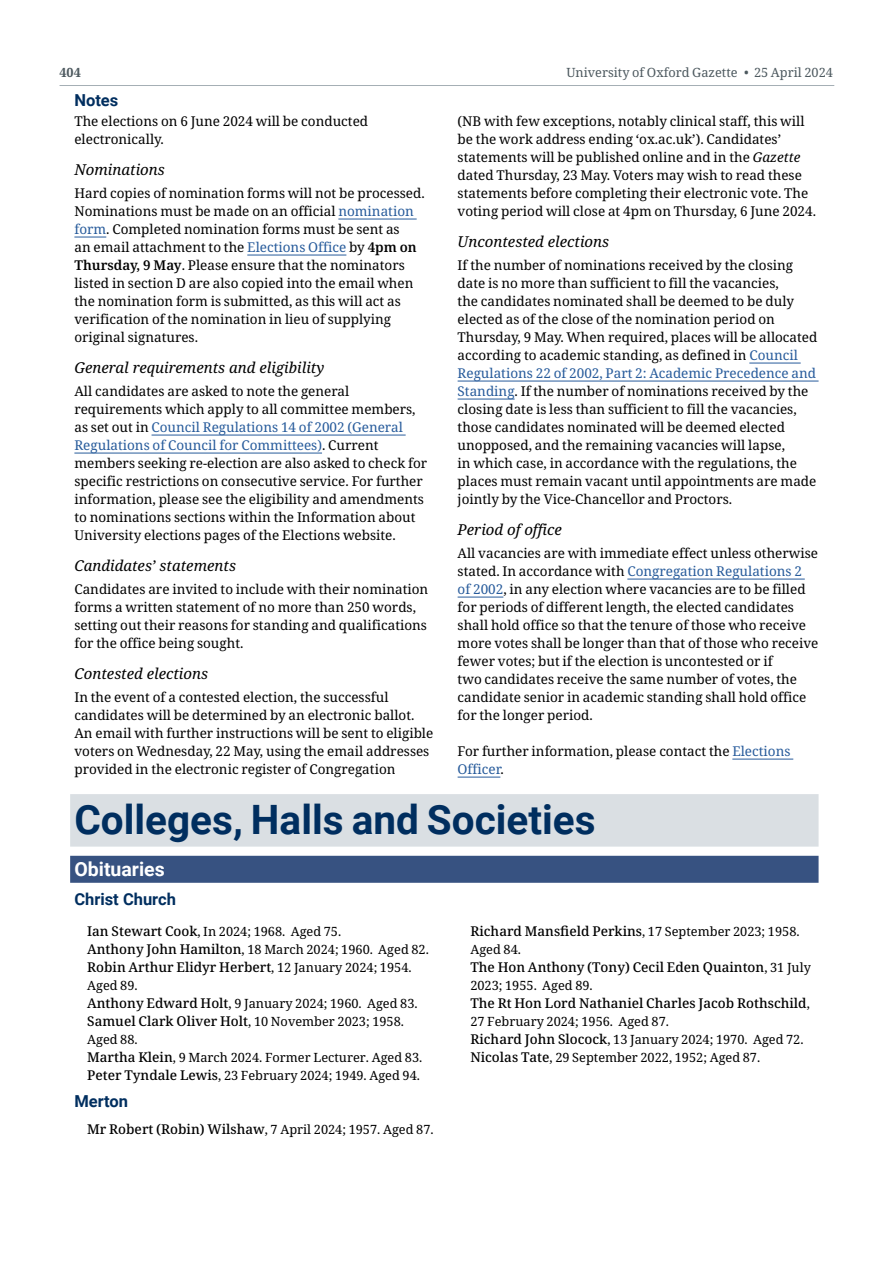
<style>
.page{position:relative;width:893px;height:1263px;background:#fff}
.page>*{position:absolute;margin:0;border:0;box-sizing:border-box;transform-origin:0 0}
.H1_Big_Head{font:700 40.5px "Roboto";color:#002e5f}
.H2_Subject_head{font:700 19.5px "Roboto";color:#fff}
.H3_Bold_Head{font:700 16.5px "Roboto";color:#002e5f}
.H3_Bold_Head_non-ToC{font:700 16.5px "Roboto";color:#002e5f}
.H5_head_italic_Text{font:italic 15px "Noto Serif";color:#000}
.G_Body_text{font:13.5px/18px "Noto Serif";color:#000}
.Obits_without_nee{font:500 13.5px "Noto Serif";color:#000}
.Obits_without_nee-2{font:12.75px "Noto Serif";color:#000}
.t1{font:12.75px "Noto Serif";color:#4d595f}
.t2{font:700 12.75px "Noto Serif";color:#4d595f}
.s1{color:#275b9b}
.s2{font-weight:600}
.s3{font-style:italic}
.s4{font-weight:500;font-size:13.5px}
.s5{font-weight:400;font-size:12.75px}
</style>
<div class="page">
<hr style="left:60px;top:85px;width:774px;height:1px;background:#a5afb5">
<hr style="left:338px;top:219px;width:79px;height:1px;background:#275b9b">
<hr style="left:74px;top:237px;width:32px;height:1px;background:#275b9b">
<hr style="left:247px;top:255px;width:99px;height:1px;background:#275b9b">
<hr style="left:152px;top:435px;width:254px;height:1px;background:#275b9b">
<hr style="left:74px;top:453px;width:248px;height:1px;background:#275b9b">
<hr style="left:749px;top:363px;width:52px;height:1px;background:#275b9b">
<hr style="left:458px;top:381px;width:361px;height:1px;background:#275b9b">
<hr style="left:458px;top:399px;width:57px;height:1px;background:#275b9b">
<hr style="left:627px;top:579px;width:178px;height:1px;background:#275b9b">
<hr style="left:458px;top:597px;width:45px;height:1px;background:#275b9b">
<hr style="left:732px;top:759px;width:61px;height:1px;background:#275b9b">
<hr style="left:458px;top:777px;width:42px;height:1px;background:#275b9b">
<div style="left:70px;top:794px;width:749px;height:53px;background:#dadfe3"></div>
<div style="left:70px;top:856px;width:749px;height:27px;background:#375281"></div>
<p class="t2" style="left:60px;top:64px;width:23px">404</p>
<p class="t1" style="left:566px;top:64px;width:268px">University of Oxford Gazette • 25 April 2024</p>
<h3 class="H3_Bold_Head_non-ToC" style="left:74px;top:88px;width:45px">Notes</h3>
<p class="G_Body_text" style="left:74px;top:113px;width:295px">The elections on 6 June 2024 will be conducted electronically.</p>
<h4 class="H5_head_italic_Text" style="left:74px;top:159px;width:92px">Nominations</h4>
<p class="G_Body_text" style="left:74px;top:185px;width:352px">Hard copies of nomination forms will not be processed.<br>Nominations must be made on an official <span class="s1">nomination form</span>. Completed nomination forms must be sent as<br>an email attachment to the <span class="s1">Elections Office</span> by <span class="s2">4pm on Thursday, 9 May</span>. Please ensure that the nominators listed in section D are also copied into the email when the nomination form is submitted, as this will act as verification of the nomination in lieu of supplying original signatures.</p>
<h4 class="H5_head_italic_Text" style="left:74px;top:357px;width:251px">General requirements and eligibility</h4>
<p class="G_Body_text" style="left:74px;top:383px;width:354px">All candidates are asked to note the general requirements which apply to all committee members, as set out in <span class="s1">Council Regulations 14 of 2002 (General Regulations of Council for Committees)</span>. Current members seeking re-election are also asked to check for specific restrictions on consecutive service. For further information, please see the eligibility and amendments to nominations sections within the Information about University elections pages of the Elections website.</p>
<h4 class="H5_head_italic_Text" style="left:74px;top:555px;width:163px">Candidates’ statements</h4>
<p class="G_Body_text" style="left:74px;top:581px;width:355px">Candidates are invited to include with their nomination forms a written statement of no more than 250 words, setting out their reasons for standing and qualifications for the office being sought.</p>
<h4 class="H5_head_italic_Text" style="left:74px;top:663px;width:135px">Contested elections</h4>
<p class="G_Body_text" style="left:74px;top:689px;width:360px">In the event of a contested election, the successful candidates will be determined by an electronic ballot.<br>An email with further instructions will be sent to eligible voters on Wednesday, 22 May, using the email addresses provided in the electronic register of Congregation</p>
<p class="G_Body_text" style="left:458px;top:113px;width:360px">(NB with few exceptions, notably clinical staff, this will be the work address ending ‘ox.ac.uk’). Candidates’ statements will be published online and in the <span class="s3">Gazette </span>dated Thursday, 23 May. Voters may wish to read these statements before completing their electronic vote. The voting period will close at 4pm on Thursday, 6 June 2024.</p>
<h4 class="H5_head_italic_Text" style="left:458px;top:231px;width:153px">Uncontested elections</h4>
<p class="G_Body_text" style="left:458px;top:257px;width:361px">If the number of nominations received by the closing date is no more than sufficient to fill the vacancies,<br>the candidates nominated shall be deemed to be duly elected as of the close of the nomination period on Thursday, 9 May. When required, places will be allocated according to academic standing, as defined in <span class="s1">Council Regulations 22 of 2002, Part 2: Academic Precedence and Standing</span>. If the number of nominations received by the closing date is less than sufficient to fill the vacancies, those candidates nominated will be deemed elected unopposed, and the remaining vacancies will lapse,<br>in which case, in accordance with the regulations, the places must remain vacant until appointments are made jointly by the Vice-Chancellor and Proctors.</p>
<h4 class="H5_head_italic_Text" style="left:458px;top:519px;width:106px">Period of office</h4>
<p class="G_Body_text" style="left:458px;top:545px;width:362px">All vacancies are with immediate effect unless otherwise stated. In accordance with <span class="s1">Congregation Regulations 2<br>of 2002</span>, in any election where vacancies are to be filled for periods of different length, the elected candidates shall hold office so that the tenure of those who receive more votes shall be longer than that of those who receive fewer votes; but if the election is uncontested or if<br>two candidates receive the same number of votes, the candidate senior in academic standing shall hold office for the longer period.</p>
<p class="G_Body_text" style="left:458px;top:743px;width:334px">For further information, please contact the <span class="s1">Elections<br>Officer</span>.</p>
<h1 class="H1_Big_Head" style="left:74px;top:791px;width:523px">Colleges, Halls and Societies</h1>
<h2 class="H2_Subject_head" style="left:74px;top:855px;width:92px">Obituaries</h2>
<h3 class="H3_Bold_Head" style="left:74px;top:887px;width:103px">Christ Church</h3>
<p class="Obits_without_nee-2" style="left:87px;top:923px;width:256px"><span class="s4">Ian Stewart Cook</span>, In 2024; 1968. Aged 75.</p>
<p class="Obits_without_nee-2" style="left:87px;top:941px;width:343px"><span class="s4">Anthony John Hamilton</span>, 18 March 2024; 1960. Aged 82.</p>
<p class="Obits_without_nee" style="left:87px;top:958px;width:326px">Robin Arthur Elidyr Herbert<span class="s5">, 12 January 2024; 1954.</span></p>
<p class="Obits_without_nee-2" style="left:87px;top:977px;width:52px">Aged 89.</p>
<p class="Obits_without_nee-2" style="left:87px;top:995px;width:332px"><span class="s4">Anthony Edward Holt</span>, 9 January 2024; 1960. Aged 83.</p>
<p class="Obits_without_nee" style="left:87px;top:1012px;width:318px">Samuel Clark Oliver Holt<span class="s5">, 10 November 2023; 1958.</span></p>
<p class="Obits_without_nee-2" style="left:87px;top:1031px;width:52px">Aged 88.</p>
<p class="Obits_without_nee-2" style="left:87px;top:1049px;width:337px"><span class="s4">Martha Klein</span>, 9 March 2024. Former Lecturer. Aged 83.</p>
<p class="Obits_without_nee-2" style="left:87px;top:1067px;width:334px"><span class="s4">Peter Tyndale Lewis</span>, 23 February 2024; 1949. Aged 94.</p>
<p class="Obits_without_nee" style="left:470px;top:922px;width:331px">Richard Mansfield Perkins<span class="s5">, 17 September 2023; 1958.</span></p>
<p class="Obits_without_nee-2" style="left:470px;top:941px;width:52px">Aged 84.</p>
<p class="Obits_without_nee" style="left:470px;top:958px;width:342px">The Hon Anthony (Tony) Cecil Eden Quainton<span class="s5">, 31 July</span></p>
<p class="Obits_without_nee-2" style="left:470px;top:977px;width:124px">2023; 1955. Aged 89.</p>
<p class="Obits_without_nee" style="left:470px;top:994px;width:341px">The Rt Hon Lord Nathaniel Charles Jacob Rothschild<span class="s5">,</span></p>
<p class="Obits_without_nee-2" style="left:470px;top:1013px;width:200px">27 February 2024; 1956. Aged 87.</p>
<p class="Obits_without_nee-2" style="left:470px;top:1031px;width:335px"><span class="s4">Richard John Slocock</span>, 13 January 2024; 1970. Aged 72.</p>
<p class="Obits_without_nee-2" style="left:470px;top:1049px;width:291px"><span class="s4">Nicolas Tate</span>, 29 September 2022, 1952; Aged 87.</p>
<h3 class="H3_Bold_Head" style="left:74px;top:1089px;width:55px">Merton</h3>
<p class="Obits_without_nee-2" style="left:87px;top:1121px;width:348px"><span class="s4">Mr Robert (Robin) Wilshaw</span>, 7 April 2024; 1957. Aged 87.</p>
</div>
